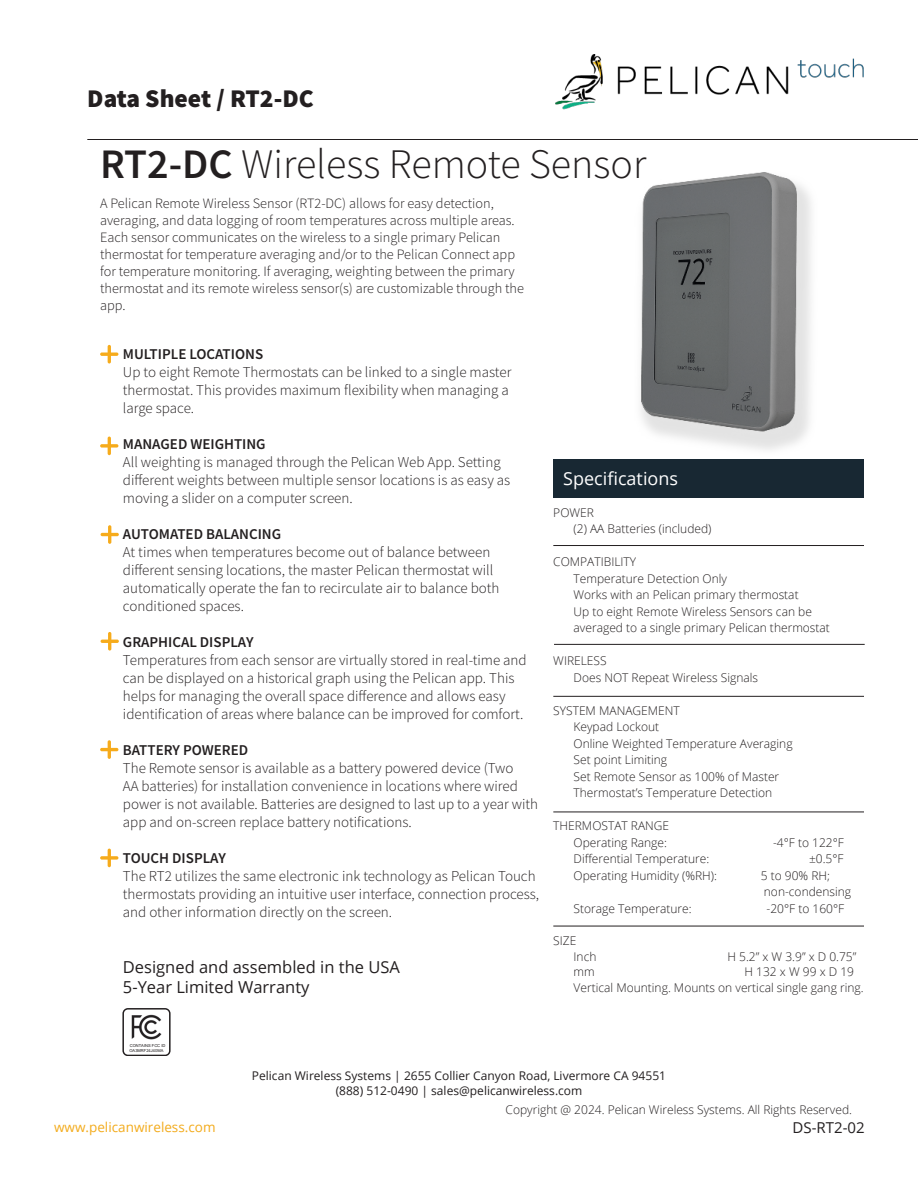
<style>
.page{position:relative;width:918px;height:1188px;background:#fff}
.page>*{position:absolute;margin:0;border:0;box-sizing:border-box;transform-origin:0 0}
.t1{font:300 42px "Source Sans Pro";color:#231f20}
.t2{font:900 25.5px "Source Sans Pro";color:#231f20}
.t3{font:18px "Open Sans";color:#fff}
.t4{font:16.5px "Open Sans";color:#231f20}
.t5{font:300 15px/18px "Source Sans Pro";color:#231f20}
.t6{font:600 15px "Source Sans Pro";color:#231f20}
.t7{font:15px "Open Sans";color:#231f20}
.t8{font:300 14.25px/17.1px "Source Sans Pro";color:#231f20}
.t9{font:13.5px "Open Sans";color:#f3ab1c}
.t10{font:300 12px/16.5px "Open Sans";color:#231f20}
.t11{font:12px "Open Sans";color:#231f20}
.t12{font:4.05px/4.8px "Arial";color:#201d1e}
.s1{font-weight:600}
</style>
<div class="page">
<hr style="left:87px;top:139px;width:831px;height:1px;background:#231f20">
<svg style="left:100px;top:345px;width:18px;height:19px"></svg>
<svg style="left:101px;top:525px;width:18px;height:19px"></svg>
<svg style="left:101px;top:632px;width:18px;height:19px"></svg>
<svg style="left:100px;top:437px;width:18px;height:18px"></svg>
<div style="left:553px;top:460px;width:311px;height:38px;background:#182833"></div>
<hr style="left:553px;top:696px;width:311px;height:1px;background:#231f20">
<hr style="left:553px;top:812px;width:311px;height:1px;background:#231f20">
<svg style="left:100px;top:740px;width:18px;height:19px"></svg>
<svg style="left:100px;top:849px;width:18px;height:18px"></svg>
<img style="left:564px;top:172px;width:300px;height:288px">
<img style="left:555px;top:54px;width:309px;height:56px">
<svg style="left:123px;top:1008px;width:47px;height:48px"></svg>
<img style="left:132px;top:1014px;width:29px;height:25px">
<hr style="left:553px;top:926px;width:311px;height:1px;background:#231f20">
<hr style="left:553px;top:545px;width:311px;height:1px;background:#231f20">
<hr style="left:554px;top:644px;width:311px;height:1px;background:#231f20">
<p class="t2" style="left:87px;top:81px;width:228px">Data Sheet / RT2-DC</p>
<p class="t1" style="left:100px;top:139px;width:548px"><span class="s1">RT2-DC</span> Wireless Remote Sensor</p>
<p class="t8" style="left:100px;top:194px;width:425px">A Pelican Remote Wireless Sensor (RT2-DC) allows for easy detection, averaging, and data logging of room temperatures across multiple areas.<br>Each sensor communicates on the wireless to a single primary Pelican thermostat for temperature averaging and/or to the Pelican Connect app for temperature monitoring. If averaging, weighting between the primary thermostat and its remote wireless sensor(s) are customizable through the app.</p>
<p class="t6" style="left:123px;top:344px;width:142px">MULTIPLE LOCATIONS</p>
<p class="t5" style="left:123px;top:363px;width:390px">Up to eight Remote Thermostats can be linked to a single master thermostat. This provides maximum flexibility when managing a large space.</p>
<p class="t6" style="left:123px;top:434px;width:144px">MANAGED WEIGHTING</p>
<p class="t5" style="left:123px;top:453px;width:389px">All weighting is managed through the Pelican Web App. Setting different weights between multiple sensor locations is as easy as moving a slider on a computer screen.</p>
<p class="t6" style="left:123px;top:524px;width:160px">AUTOMATED BALANCING</p>
<p class="t5" style="left:123px;top:543px;width:378px">At times when temperatures become out of balance between different sensing locations, the master Pelican thermostat will automatically operate the fan to recirculate air to balance both conditioned spaces.</p>
<p class="t6" style="left:123px;top:632px;width:132px">GRAPHICAL DISPLAY</p>
<p class="t5" style="left:123px;top:651px;width:405px">Temperatures from each sensor are virtually stored in real-time and can be displayed on a historical graph using the Pelican app. This helps for managing the overall space difference and allows easy identification of areas where balance can be improved for comfort.</p>
<p class="t6" style="left:123px;top:740px;width:127px">BATTERY POWERED</p>
<p class="t5" style="left:123px;top:759px;width:417px">The Remote sensor is available as a battery powered device (Two<br>AA batteries) for installation convenience in locations where wired power is not available. Batteries are designed to last up to a year with app and on-screen replace battery notifications.</p>
<p class="t6" style="left:123px;top:848px;width:105px">TOUCH DISPLAY</p>
<p class="t5" style="left:123px;top:867px;width:418px">The RT2 utilizes the same electronic ink technology as Pelican Touch thermostats providing an intuitive user interface, connection process, and other information directly on the screen.</p>
<p class="t3" style="left:563px;top:466px;width:116px">Specifications</p>
<p class="t10" style="left:553px;top:504px;width:42px">POWER</p>
<p class="t10" style="left:574px;top:520px;width:139px">(2) AA Batteries (included)</p>
<p class="t10" style="left:553px;top:553px;width:84px">COMPATIBILITY</p>
<p class="t10" style="left:574px;top:570px;width:155px">Temperature Detection Only</p>
<p class="t10" style="left:574px;top:586px;width:227px">Works with an Pelican primary thermostat</p>
<p class="t10" style="left:574px;top:603px;width:258px">Up to eight Remote Wireless Sensors can be averaged to a single primary Pelican thermostat</p>
<p class="t10" style="left:553px;top:652px;width:55px">WIRELESS</p>
<p class="t10" style="left:574px;top:669px;width:186px">Does NOT Repeat Wireless Signals</p>
<p class="t10" style="left:553px;top:702px;width:128px">SYSTEM MANAGEMENT</p>
<p class="t10" style="left:574px;top:718px;width:87px">Keypad Lockout</p>
<p class="t10" style="left:574px;top:735px;width:221px">Online Weighted Temperature Averaging</p>
<p class="t10" style="left:574px;top:751px;width:95px">Set point Limiting</p>
<p class="t10" style="left:574px;top:768px;width:207px">Set Remote Sensor as 100% of Master</p>
<p class="t10" style="left:574px;top:784px;width:200px">Thermostat’s Temperature Detection</p>
<p class="t10" style="left:553px;top:817px;width:117px">THERMOSTAT RANGE</p>
<p class="t10" style="left:574px;top:834px;width:95px">Operating Range:</p>
<p class="t10" style="left:773px;top:834px;width:72px">-4°F to 122°F</p>
<p class="t10" style="left:574px;top:850px;width:137px">Differential Temperature:</p>
<p class="t10" style="left:809px;top:850px;width:36px">±0.5°F</p>
<p class="t10" style="left:574px;top:867px;width:145px">Operating Humidity (%RH):</p>
<p class="t10" style="left:761px;top:867px;width:71px">5 to 90% RH;</p>
<p class="t10" style="left:764px;top:883px;width:89px">non-condensing</p>
<p class="t10" style="left:574px;top:900px;width:120px">Storage Temperature:</p>
<p class="t10" style="left:767px;top:900px;width:79px">-20°F to 160°F</p>
<p class="t10" style="left:553px;top:932px;width:25px">SIZE</p>
<p class="t10" style="left:574px;top:948px;width:24px">Inch</p>
<p class="t10" style="left:728px;top:948px;width:130px">H 5.2” x W 3.9” x D 0.75”</p>
<p class="t10" style="left:574px;top:963px;width:23px">mm</p>
<p class="t10" style="left:745px;top:963px;width:111px">H 132 x W 99 x D 19</p>
<p class="t10" style="left:574px;top:979px;width:292px">Vertical Mounting. Mounts on vertical single gang ring.</p>
<p class="t4" style="left:123px;top:956px;width:278px">Designed and assembled in the USA</p>
<p class="t4" style="left:123px;top:976px;width:188px">5-Year Limited Warranty</p>
<p class="t12" style="left:129px;top:1043px;width:37px">CONTAINS FCC ID<br>OA3MRF24J40MA</p>
<p class="t11" style="left:252px;top:1068px;width:416px">Pelican Wireless Systems | 2655 Collier Canyon Road, Livermore CA 94551</p>
<p class="t11" style="left:336px;top:1082px;width:248px">(888) 512-0490 | sales@pelicanwireless.com</p>
<p class="t10" style="left:506px;top:1101px;width:348px">Copyright @ 2024. Pelican Wireless Systems. All Rights Reserved.</p>
<p class="t9" style="left:54px;top:1118px;width:163px">www.pelicanwireless.com</p>
<p class="t7" style="left:793px;top:1118px;width:74px">DS-RT2-02</p>
</div>
